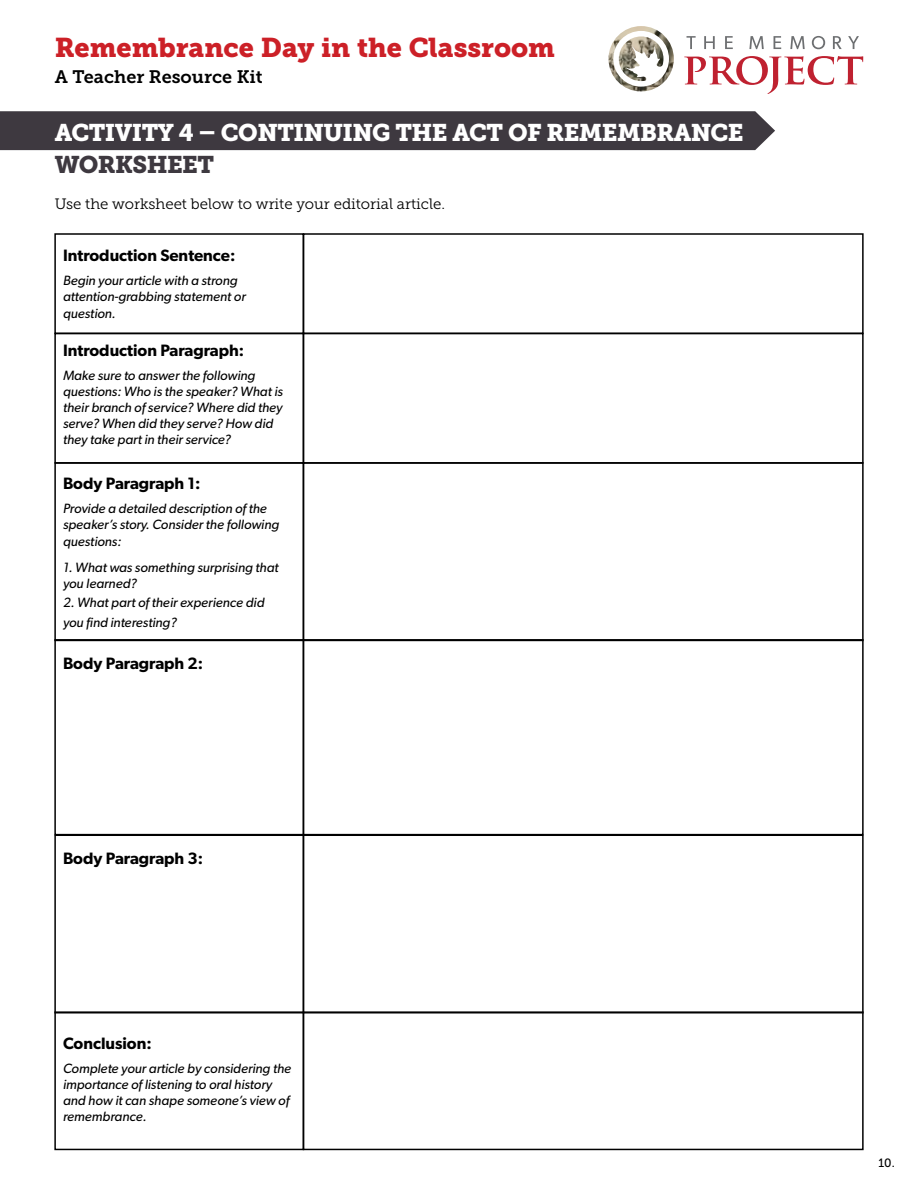
<style>
.page{position:relative;width:918px;height:1188px;background:#fff}
.page>*{position:absolute;margin:0;border:0;box-sizing:border-box;transform-origin:0 0}
.t1{font:27px "Museo Slab 900";color:#cc2027}
.t2{font:24px "Museo Slab 900";letter-spacing:-.025em;color:#fff}
.t3{font:24px "Museo Slab 900";letter-spacing:-.025em;color:#3e3940}
.t4{font:18px "Museo Slab 700";color:#000}
.t5{font:600 16.5px "Gibson";color:#000}
.t6{font:15px "Museo Slab 300";color:#000}
.t7{font:italic 13.5px/16.2px "Gibson";color:#000}
.t8{font:12px "Museo Slab 500";color:#000}
</style>
<div class="page">
<div style="left:0;top:111px;width:775px;height:39px;background:#3e3940"></div>
<div style="left:54px;top:333px;width:250px;height:131px;border:2px solid #000"></div>
<div style="left:303px;top:333px;width:561px;height:131px;border:2px solid #000"></div>
<div style="left:54px;top:462px;width:250px;height:179px;border:2px solid #000"></div>
<div style="left:303px;top:462px;width:561px;height:179px;border:2px solid #000"></div>
<div style="left:54px;top:639px;width:250px;height:196px;border:2px solid #000"></div>
<div style="left:303px;top:639px;width:561px;height:196px;border:2px solid #000"></div>
<div style="left:54px;top:835px;width:250px;height:179px;border:2px solid #000"></div>
<div style="left:303px;top:835px;width:561px;height:179px;border:2px solid #000"></div>
<div style="left:54px;top:1011px;width:250px;height:139px;border:2px solid #000"></div>
<div style="left:303px;top:1011px;width:561px;height:139px;border:2px solid #000"></div>
<svg style="left:687px;top:36px;width:9px;height:13px"></svg>
<svg style="left:704px;top:36px;width:11px;height:13px"></svg>
<svg style="left:725px;top:36px;width:8px;height:13px"></svg>
<svg style="left:749px;top:36px;width:15px;height:13px"></svg>
<svg style="left:774px;top:36px;width:7px;height:13px"></svg>
<svg style="left:790px;top:36px;width:15px;height:13px"></svg>
<svg style="left:812px;top:36px;width:13px;height:13px"></svg>
<svg style="left:833px;top:36px;width:9px;height:13px"></svg>
<svg style="left:848px;top:36px;width:11px;height:13px"></svg>
<svg style="left:684px;top:56px;width:179px;height:38px"></svg>
<img style="left:608px;top:26px;width:66px;height:65px">
<h1 class="t1" style="left:55px;top:32px;width:502px">Remembrance Day in the Classroom</h1>
<h3 class="t4" style="left:55px;top:67px;width:209px">A Teacher Resource Kit</h3>
<h2 class="t2" style="left:55px;top:119px;width:691px">ACTIVITY 4 – CONTINUING THE ACT OF REMEMBRANCE</h2>
<h2 class="t3" style="left:55px;top:151px;width:161px">WORKSHEET</h2>
<p class="t6" style="left:55px;top:196px;width:392px">Use the worksheet below to write your editorial article.</p>
<p class="t5" style="left:63px;top:246px;width:174px">Introduction Sentence:</p>
<p class="t7" style="left:63px;top:272px;width:184px">Begin your article with a strong attention-grabbing statement or question.</p>
<p class="t5" style="left:63px;top:340px;width:183px">Introduction Paragraph:</p>
<p class="t7" style="left:63px;top:367px;width:221px">Make sure to answer the following questions: Who is the speaker? What is their branch of service? Where did they serve? When did they serve? How did they take part in their service?</p>
<p class="t5" style="left:63px;top:474px;width:139px">Body Paragraph 1:</p>
<p class="t7" style="left:63px;top:500px;width:218px">Provide a detailed description of the speaker’s story. Consider the following questions:</p>
<p class="t7" style="left:63px;top:559px;width:217px">1. What was something surprising that you learned?</p>
<p class="t7" style="left:63px;top:593px;width:203px;line-height:19.2px">2. What part of their experience did you find interesting?</p>
<p class="t5" style="left:63px;top:654px;width:142px">Body Paragraph 2:</p>
<p class="t5" style="left:63px;top:849px;width:142px">Body Paragraph 3:</p>
<p class="t5" style="left:63px;top:1033px;width:90px">Conclusion:</p>
<p class="t7" style="left:63px;top:1060px;width:230px">Complete your article by considering the importance of listening to oral history and how it can shape someone’s view of remembrance.</p>
<p class="t8" style="left:879px;top:1156px;width:18px">10.</p>
</div>
